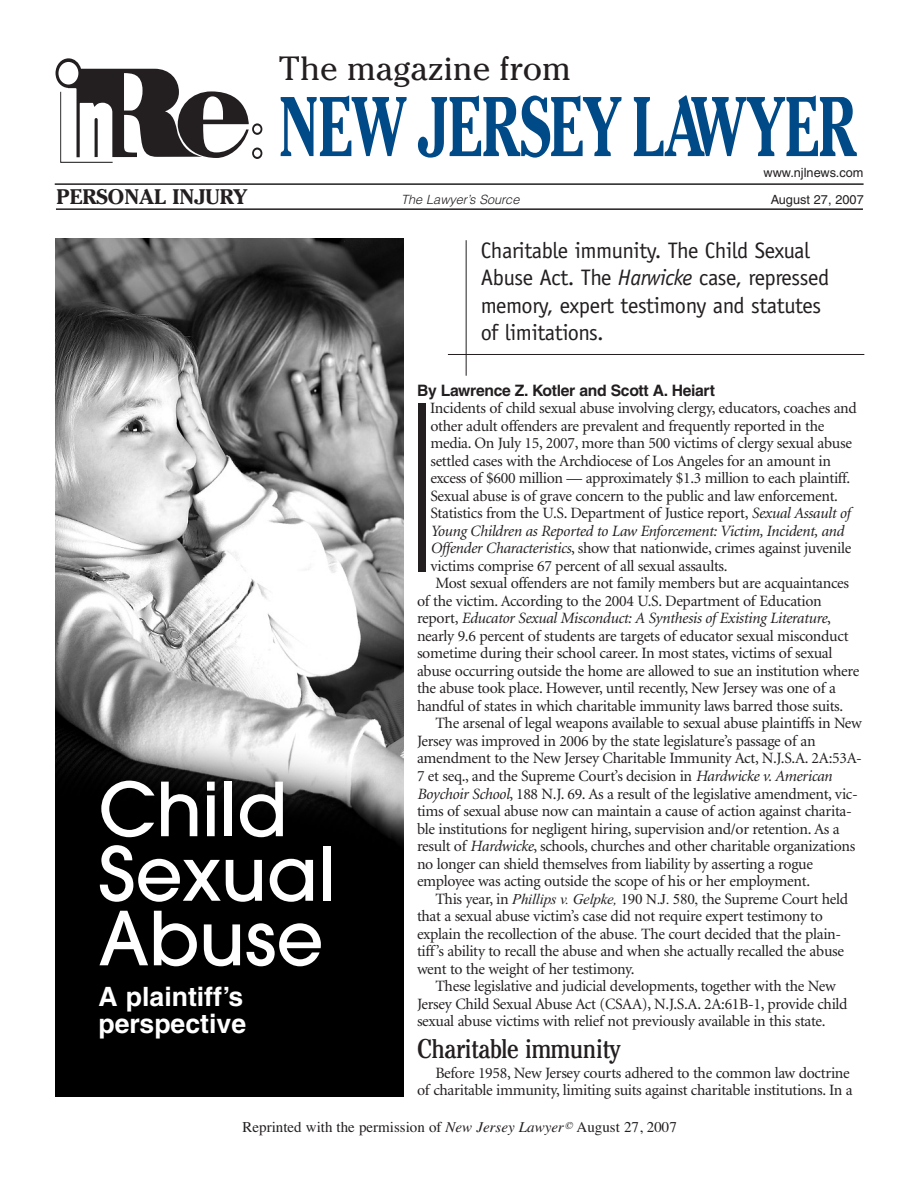
<style>
.page{position:relative;width:918px;height:1188px;background:#fff}
.page>*{position:absolute;margin:0;border:0;box-sizing:border-box;transform-origin:0 0}
.t1{font:700 84px "Cheltenham";color:#004b87;scale:.67 1}
.t2{font:500 73.8px/64.5px "Avant Garde";color:#fff}
.t3{font:33.45px "Cheltenham";color:#231f20}
.t4{font:condensed 27px "Cheltenham";letter-spacing:-.02em;color:#231f20}
.t5{font:700 26.7px/27.8px "Helvetica";color:#fff}
.t6{font:22.5px/27.5px "Officina Sans";letter-spacing:-.02em;color:#231f20}
.t7{font:700 21px "Cheltenham";color:#231f20}
.t8{font:15.75px/17.1px "Minion";letter-spacing:-.02em;color:#231f20;text-align:right}
.t9{font:italic 15.75px "Minion";letter-spacing:-.02em;color:#231f20}
.t10{font:700 15.75px "Helvetica";letter-spacing:-.02em;color:#231f20}
.t11{font:15px "Times";color:#231f20}
.t12{font:12.75px "Helvetica";color:#231f20}
.t13{font:italic 300 12.75px "Helvetica";color:#231f20}
.s1{font-style:italic}
.s2{font-style:normal}
.s3{font-family:"Times New Roman";font-style:italic;font-size:15px}
.s4{font-family:"Times New Roman";font-size:15px}
</style>
<div class="page">
<hr style="left:55px;top:183px;width:809px;height:2px;background:#231f20">
<svg style="left:56px;top:58px;width:207px;height:105px"></svg>
<hr style="left:56px;top:208px;width:807px;height:2px;background:#231f20">
<div style="left:419px;top:403px;width:7px;height:168px;background:#231f20"></div>
<img style="left:56px;top:238px;width:348px;height:858px">
<hr style="left:448px;top:354px;width:416px;height:1px;background:#231f20">
<hr style="left:466px;top:240px;width:1px;height:136px;background:#231f20">
<h3 class="t3" style="left:279px;top:56px;width:294px">The magazine from</h3>
<h1 class="t1" style="left:279px;top:96px;width:864px">NEW JERSEY LAWYER</h1>
<p class="t12" style="left:764px;top:168px;width:101px">www.njlnews.com</p>
<h3 class="t7" style="left:56px;top:189px;width:193px">PERSONAL INJURY</h3>
<p class="t13" style="left:401px;top:195px;width:122px">The Lawyer’s Source</p>
<p class="t12" style="left:771px;top:195px;width:95px">August 27, 2007</p>
<h3 class="t6" style="left:481px;top:238px;width:350px">Charitable immunity. The Child Sexual Abuse Act. The <span class="s1">Harwicke</span> case, repressed memory, expert testimony and statutes of limitations.</h3>
<p class="t10" style="left:417px;top:384px;width:299px">By Lawrence Z. Kotler and Scott A. Heiart</p>
<p class="t8" style="left:430px;top:401px;width:428px">Incidents of child sexual abuse involving clergy, educators, coaches and</p>
<p class="t8" style="left:430px;top:418px;width:396px">other adult offenders are prevalent and frequently reported in the</p>
<p class="t8" style="left:430px;top:436px;width:423px">media. On July 15, 2007, more than 500 victims of clergy sexual abuse</p>
<p class="t8" style="left:430px;top:453px;width:402px">settled cases with the Archdiocese of Los Angeles for an amount in</p>
<p class="t8" style="left:430px;top:471px;width:422px">excess of $600 million — approximately $1.3 million to each plaintiff.</p>
<p class="t8" style="left:430px;top:488px;width:409px">Sexual abuse is of grave concern to the public and law enforcement.</p>
<p class="t8" style="left:430px;top:506px;width:421px">Statistics from the U.S. Department of Justice report, <span class="s1">Sexual Assault of</span></p>
<p class="t9" style="left:430px;top:525px;width:415px">Young Children as Reported to Law Enforcement: Victim, Incident, and</p>
<p class="t8" style="left:430px;top:541px;width:422px"><span class="s1">Offender Characteristics</span>, show that nationwide, crimes against juvenile</p>
<p class="t8" style="left:430px;top:558px;width:299px">victims comprise 67 percent of all sexual assaults.</p>
<p class="t8" style="left:435px;top:576px;width:415px">Most sexual offenders are not family members but are acquaintances</p>
<p class="t8" style="left:417px;top:594px;width:406px">of the victim. According to the 2004 U.S. Department of Education</p>
<p class="t9" style="left:417px;top:612px;width:415px"><span class="s2">report,</span> Educator Sexual Misconduct: A Synthesis of Existing Literature<span class="s2">,</span></p>
<p class="t8" style="left:417px;top:629px;width:433px">nearly 9.6 percent of students are targets of educator sexual misconduct</p>
<p class="t8" style="left:417px;top:646px;width:417px">sometime during their school career. In most states, victims of sexual</p>
<p class="t8" style="left:417px;top:664px;width:444px">abuse occurring outside the home are allowed to sue an institution where</p>
<p class="t8" style="left:417px;top:681px;width:421px">the abuse took place. However, until recently, New Jersey was one of a</p>
<p class="t8" style="left:417px;top:699px;width:428px">handful of states in which charitable immunity laws barred those suits.</p>
<p class="t8" style="left:435px;top:716px;width:428px">The arsenal of legal weapons available to sexual abuse plaintiffs in New</p>
<p class="t8" style="left:417px;top:734px;width:400px">Jersey was improved in 2006 by the state legislature’s passage of an</p>
<p class="t8" style="left:417px;top:751px;width:446px">amendment to the New Jersey Charitable Immunity Act, N.J.S.A. 2A:53A-</p>
<p class="t8" style="left:417px;top:769px;width:417px">7 et seq., and the Supreme Court’s decision in <span class="s1">Hardwicke v. American</span></p>
<p class="t8" style="left:417px;top:786px;width:442px"><span class="s1">Boychoir School</span>, 188 N.J. 69. As a result of the legislative amendment, vic-</p>
<p class="t8" style="left:417px;top:804px;width:436px">tims of sexual abuse now can maintain a cause of action against charita-</p>
<p class="t8" style="left:417px;top:821px;width:424px">ble institutions for negligent hiring, supervision and/or retention. As a</p>
<p class="t8" style="left:417px;top:839px;width:440px">result of <span class="s1">Hardwicke</span>, schools, churches and other charitable organizations</p>
<p class="t8" style="left:417px;top:856px;width:398px">no longer can shield themselves from liability by asserting a rogue</p>
<p class="t8" style="left:417px;top:874px;width:395px">employee was acting outside the scope of his or her employment.</p>
<p class="t8" style="left:435px;top:891px;width:414px">This year, in <span class="s3">Phillips v. Gelpke,</span> <span class="s4">190 N.J. 580,</span> the Supreme Court held</p>
<p class="t8" style="left:417px;top:909px;width:407px">that a sexual abuse victim’s case did not require expert testimony to</p>
<p class="t8" style="left:417px;top:926px;width:426px">explain the recollection of the abuse<span class="s4">.</span> The court decided that the plain-</p>
<p class="t8" style="left:417px;top:944px;width:429px">tiff’s ability to recall the abuse and when she actually recalled the abuse</p>
<p class="t8" style="left:417px;top:961px;width:219px">went to the weight of her testimony.</p>
<p class="t8" style="left:435px;top:979px;width:402px">These legislative and judicial developments, together with the New</p>
<p class="t8" style="left:417px;top:996px;width:432px">Jersey Child Sexual Abuse Act (CSAA), N.J.S.A. 2A:61B-1, provide child</p>
<p class="t8" style="left:417px;top:1014px;width:410px">sexual abuse victims with relief not previously available in this state.</p>
<h3 class="t4" style="left:417px;top:1039px;width:205px">Charitable immunity</h3>
<p class="t8" style="left:417px;top:1066px;width:437px">Before 1958, New Jersey courts adhered to the common law doctrine<br>of charitable immunity, limiting suits against charitable institutions. In a</p>
<p class="t11" style="left:243px;top:1122px;width:436px">Reprinted with the permission of <span class="s1">New Jersey Lawyer</span><sup>©</sup> August 27, 2007</p>
<h2 class="t2" style="left:99px;top:783px;width:239px">Child<br>Sexual<br>Abuse</h2>
<h3 class="t5" style="left:99px;top:985px;width:149px">A plaintiff’s perspective</h3>
</div>
